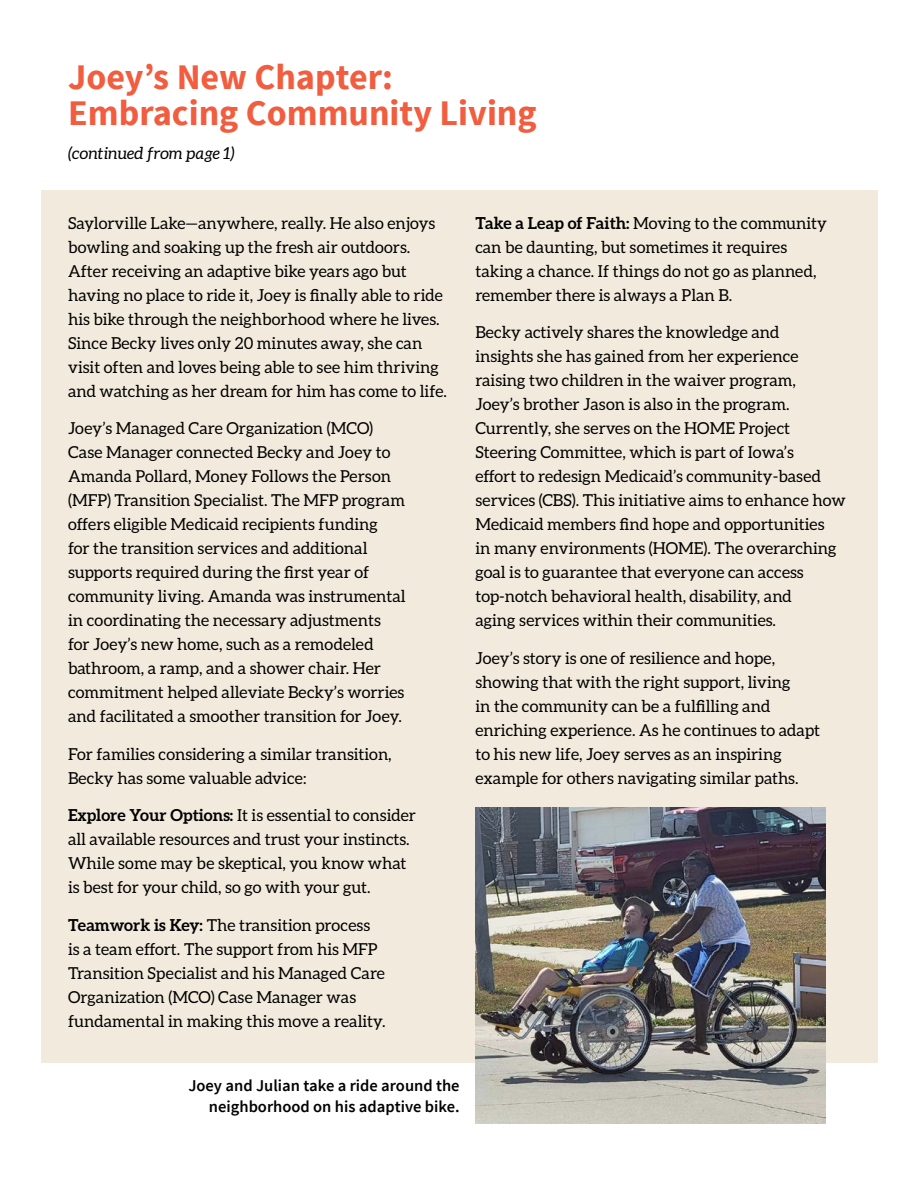
<style>
.page{position:relative;width:918px;height:1188px;background:#fff}
.page>*{position:absolute;margin:0;border:0;box-sizing:border-box;transform-origin:0 0}
.P1{font:700 36px/36px "Source Sans Pro";color:#f15d3e}
.P1-2{font:16.5px/24px "Aleo";color:#000}
.P1-3{font:600 16.5px/21px "Source Sans Pro";color:#000;text-align:right}
.P1-4{font:italic 16.5px "Aleo";color:#000}
.s1{font-weight:700}
</style>
<div class="page">
<div style="left:41px;top:190px;width:837px;height:873px;background:#f2ebdd"></div>
<img style="left:475px;top:807px;width:351px;height:316px">
<p class="P1" style="left:68px;top:60px;width:470px">Joey’s New Chapter:<br>Embracing Community Living</p>
<p class="P1-4" style="left:68px;top:144px;width:168px">(continued from page 1)</p>
<p class="P1-2" style="left:68px;top:211px;width:381px">Saylorville Lake—anywhere, really. He also enjoys bowling and soaking up the fresh air outdoors.<br>After receiving an adaptive bike years ago but having no place to ride it, Joey is finally able to ride his bike through the neighborhood where he lives.<br>Since Becky lives only 20 minutes away, she can visit often and loves being able to see him thriving and watching as her dream for him has come to life.</p>
<p class="P1-2" style="left:68px;top:416px;width:339px">Joey’s Managed Care Organization (MCO)<br>Case Manager connected Becky and Joey to Amanda Pollard, Money Follows the Person (MFP) Transition Specialist. The MFP program offers eligible Medicaid recipients funding<br>for the transition services and additional supports required during the first year of community living. Amanda was instrumental in coordinating the necessary adjustments for Joey’s new home, such as a remodeled bathroom, a ramp, and a shower chair. Her commitment helped alleviate Becky’s worries and facilitated a smoother transition for Joey.</p>
<p class="P1-2" style="left:68px;top:742px;width:325px">For families considering a similar transition,<br>Becky has some valuable advice:</p>
<p class="P1-2" style="left:68px;top:803px;width:349px"><span class="s1">Explore Your Options:</span> It is essential to consider all available resources and trust your instincts.<br>While some may be skeptical, you know what is best for your child, so go with your gut.</p>
<p class="P1-2" style="left:68px;top:913px;width:319px"><span class="s1">Teamwork is Key:</span> The transition process is a team effort. The support from his MFP Transition Specialist and his Managed Care Organization (MCO) Case Manager was fundamental in making this move a reality.</p>
<p class="P1-2" style="left:475px;top:211px;width:353px"><span class="s1">Take a Leap of Faith:</span> Moving to the community can be daunting, but sometimes it requires taking a chance. If things do not go as planned, remember there is always a Plan B.</p>
<p class="P1-2" style="left:475px;top:320px;width:372px">Becky actively shares the knowledge and<br>insights she has gained from her experience raising two children in the waiver program,<br>Joey’s brother Jason is also in the program.<br>Currently, she serves on the HOME Project Steering Committee, which is part of Iowa’s<br>effort to redesign Medicaid’s community-based services (CBS). This initiative aims to enhance how Medicaid members find hope and opportunities<br>in many environments (HOME). The overarching goal is to guarantee that everyone can access top-notch behavioral health, disability, and<br>aging services within their communities.</p>
<p class="P1-2" style="left:475px;top:646px;width:346px">Joey’s story is one of resilience and hope, showing that with the right support, living<br>in the community can be a fulfilling and enriching experience. As he continues to adapt to his new life, Joey serves as an inspiring example for others navigating similar paths.</p>
<p class="P1-3" style="left:188px;top:1075px;width:273px">Joey and Julian take a ride around the neighborhood on his adaptive bike.</p>
</div>
